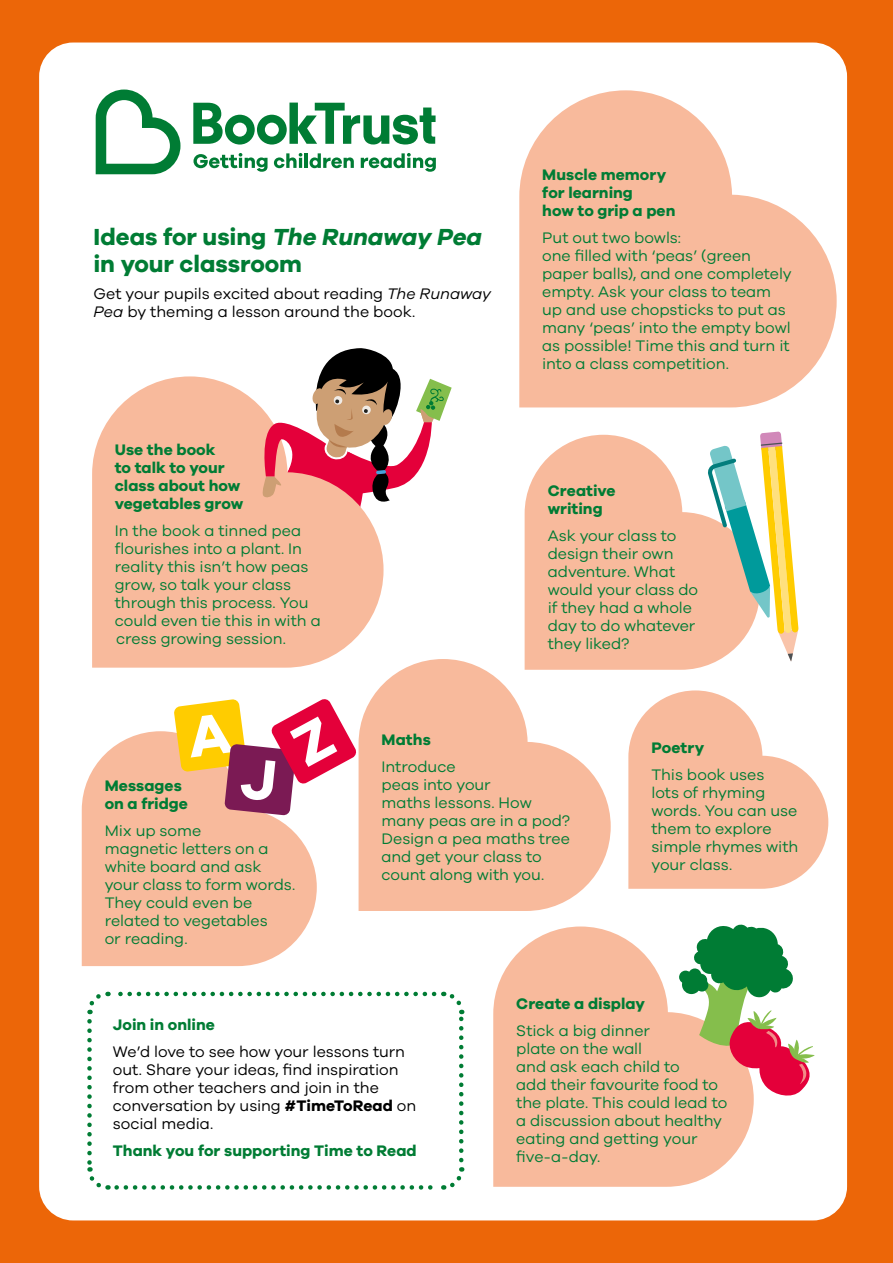
<style>
.page{position:relative;width:893px;height:1263px;background:#ec6608}
.page>*{position:absolute;margin:0;border:0;box-sizing:border-box;transform-origin:0 0}
.t1{font:700 24px/27px "Galano Grotesque";letter-spacing:-.005em;color:#007c34}
.t2{font:15.75px/18px "Galano Grotesque";letter-spacing:-.005em;color:#007c34}
.t3{font:15.75px/18px "Galano Grotesque";letter-spacing:-.005em;color:#000}
.t4{font:700 15.75px/18px "Galano Grotesque";letter-spacing:.005em;color:#007c34}
.s1{font-style:italic}
.s2{font-weight:700}
</style>
<div class="page">
<div style="left:39px;top:43px;width:808px;height:1177px;background:#fff;border-radius:34px"></div>
<svg style="left:96px;top:90px;width:84px;height:84px"></svg>
<svg style="left:193px;top:103px;width:243px;height:42px"></svg>
<svg style="left:193px;top:153px;width:75px;height:19px"></svg>
<svg style="left:274px;top:153px;width:28px;height:15px"></svg>
<hr style="left:305px;top:153px;width:3px;height:15px;background:#007c34">
<svg style="left:310px;top:153px;width:44px;height:15px"></svg>
<svg style="left:361px;top:153px;width:75px;height:19px"></svg>
<svg style="left:87px;top:1021px;width:22px;height:169px"></svg>
<svg style="left:117px;top:1167px;width:348px;height:23px"></svg>
<svg style="left:442px;top:991px;width:23px;height:169px"></svg>
<svg style="left:87px;top:991px;width:347px;height:23px"></svg>
<svg style="left:519px;top:90px;width:318px;height:317px;fill:#f8ba9c"></svg>
<svg style="left:82px;top:731px;width:235px;height:235px;fill:#f8ba9c"></svg>
<svg style="left:493px;top:926px;width:261px;height:261px;fill:#f8ba9c"></svg>
<svg style="left:628px;top:690px;width:200px;height:199px"></svg>
<svg style="left:525px;top:435px;width:192px;height:235px;fill:#f8ba9c"></svg>
<svg style="left:359px;top:659px;width:252px;height:252px;fill:#f8ba9c"></svg>
<svg style="left:92px;top:376px;width:292px;height:292px;fill:#f8ba9c"></svg>
<svg style="left:259px;top:348px;width:193px;height:231px"></svg>
<div style="left:682px;top:975px;width:19px;height:19px;background:#007c34;border-radius:50%"></div>
<svg style="left:688px;top:968px;width:13px;height:13px"></svg>
<div style="left:679px;top:970px;width:13px;height:14px;background:#007c34;border-radius:50%"></div>
<svg style="left:693px;top:924px;width:122px;height:175px"></svg>
<svg style="left:706px;top:431px;width:93px;height:230px"></svg>
<svg style="left:174px;top:699px;width:183px;height:116px"></svg>
<h1 class="t1" style="left:94px;top:223px;width:394px">Ideas for using <span class="s1">The Runaway Pea </span>in your classroom</h1>
<p class="t3" style="left:94px;top:284px;width:399px">Get your pupils excited about reading <span class="s1">The Runaway<br>Pea</span> by theming a lesson around the book.</p>
<p class="t4" style="left:115px;top:440px;width:130px">Use the book<br>to talk to your class about how vegetables grow</p>
<p class="t2" style="left:115px;top:521px;width:208px">In the book a tinned pea flourishes into a plant. In reality this isn’t how peas grow, so talk your class through this process. You could even tie this in with a cress growing session.</p>
<p class="t4" style="left:542px;top:165px;width:135px">Muscle memory for learning<br>how to grip a pen</p>
<p class="t2" style="left:542px;top:229px;width:251px">Put out two bowls:<br>one filled with ‘peas’ (green paper balls), and one completely empty. Ask your class to team up and use chopsticks to put as many ‘peas’ into the empty bowl as possible! Time this and turn it into a class competition.</p>
<p class="t4" style="left:548px;top:481px;width:69px">Creative writing</p>
<p class="t2" style="left:548px;top:526px;width:152px">Ask your class to design their own adventure. What would your class do if they had a whole day to do whatever they liked?</p>
<p class="t4" style="left:105px;top:776px;width:85px">Messages on a fridge</p>
<p class="t2" style="left:105px;top:821px;width:192px">Mix up some<br>magnetic letters on a white board and ask your class to form words.<br>They could even be related to vegetables<br>or reading.</p>
<p class="t4" style="left:381px;top:730px;width:51px">Maths</p>
<p class="t2" style="left:381px;top:757px;width:190px">Introduce<br>peas into your<br>maths lessons. How many peas are in a pod?<br>Design a pea maths tree and get your class to count along with you.</p>
<p class="t4" style="left:651px;top:738px;width:54px">Poetry</p>
<p class="t2" style="left:651px;top:765px;width:148px">This book uses<br>lots of rhyming words. You can use them to explore simple rhymes with your class.</p>
<p class="t4" style="left:113px;top:1015px;width:104px">Join in online</p>
<p class="t3" style="left:113px;top:1042px;width:305px">We’d love to see how your lessons turn out. Share your ideas, find inspiration from other teachers and join in the conversation by using <span class="s2">#TimeToRead</span> on social media.</p>
<p class="t4" style="left:113px;top:1141px;width:305px">Thank you for supporting Time to Read</p>
<p class="t4" style="left:516px;top:994px;width:130px">Create a display</p>
<p class="t2" style="left:516px;top:1021px;width:213px">Stick a big dinner<br>plate on the wall<br>and ask each child to<br>add their favourite food to the plate. This could lead to a discussion about healthy eating and getting your five-a-day.</p>
</div>
